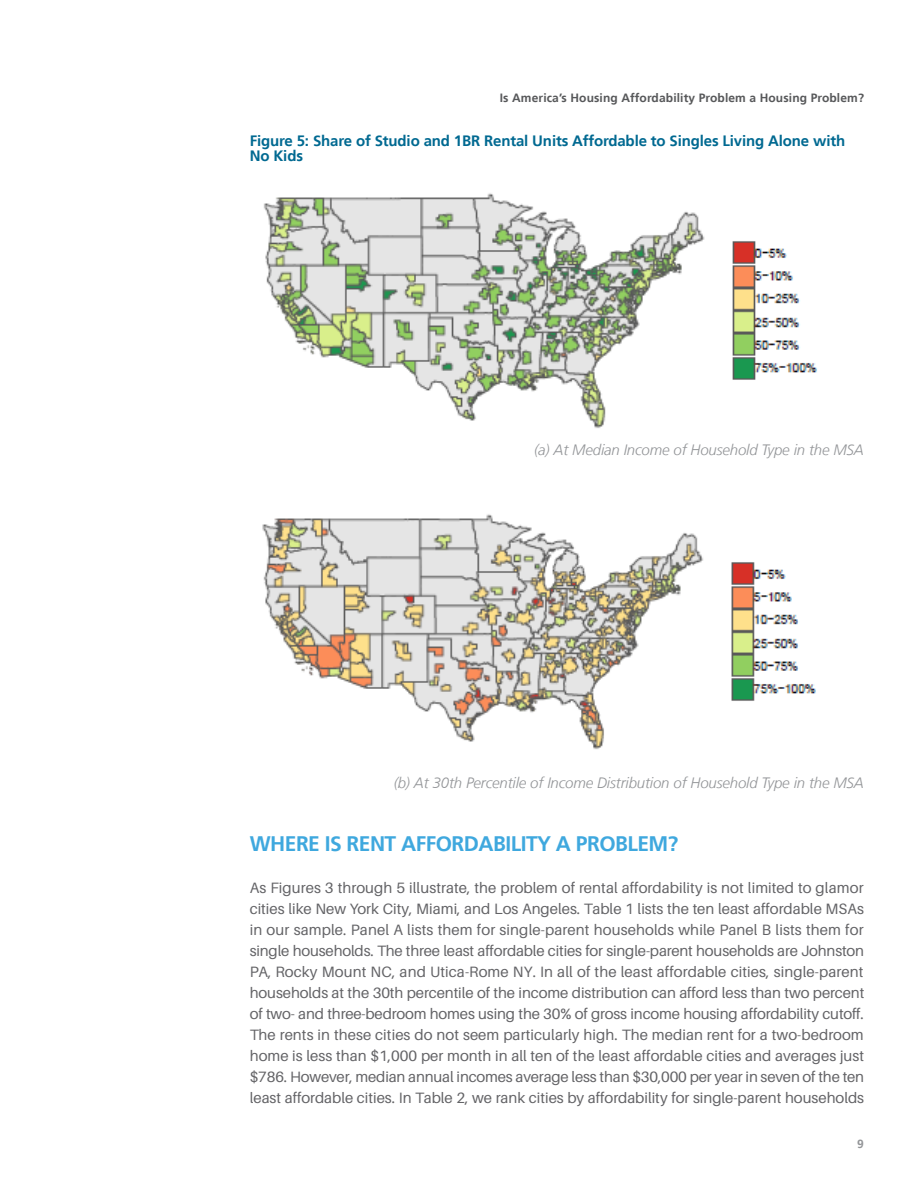
<style>
.page{position:relative;width:918px;height:1188px;background:#fff}
.page>*{position:absolute;margin:0;border:0;box-sizing:border-box;transform-origin:0 0}
.Main_H2{font:700 21px "Frutiger";letter-spacing:-.025em;color:#3fa8de}
.Main_Text{font:15px/21px "Aileron";color:#636366;text-align:justify}
.t1{font:italic 300 15px "Frutiger";letter-spacing:-.01em;color:#939598}
.Table_Title{font:700 15px/15px "Frutiger";letter-spacing:-.01em;color:#006991}
.t2{font:700 12px "Frutiger";letter-spacing:.01em;color:#57585a}
.t3{font:700 12px "Frutiger";color:#939598}
</style>
<div class="page">
<img style="left:263px;top:193px;width:554px;height:235px">
<img style="left:262px;top:514px;width:554px;height:236px">
<p class="t2" style="left:500px;top:91px;width:366px">Is America’s Housing Affordability Problem a Housing Problem?</p>
<p class="Table_Title" style="left:250px;top:134px;width:597px">Figure 5: Share of Studio and 1BR Rental Units Affordable to Singles Living Alone with<br>No Kids</p>
<p class="t1" style="left:534px;top:442px;width:331px">(a) At Median Income of Household Type in the MSA</p>
<p class="t1" style="left:394px;top:775px;width:472px">(b) At 30th Percentile of Income Distribution of Household Type in the MSA</p>
<p class="Main_H2" style="left:250px;top:832px;width:430px">WHERE IS RENT AFFORDABILITY A PROBLEM?</p>
<p class="Main_Text" style="left:250px;top:878px;width:616px">As Figures 3 through 5 illustrate, the problem of rental affordability is not limited to glamor cities like New York City, Miami, and Los Angeles. Table 1 lists the ten least affordable MSAs in our sample. Panel A lists them for single-parent households while Panel B lists them for single households. The three least affordable cities for single-parent households are Johnston PA, Rocky Mount NC, and Utica-Rome NY. In all of the least affordable cities, single-parent households at the 30th percentile of the income distribution can afford less than two percent of two- and three-bedroom homes using the 30% of gross income housing affordability cutoff.<br>The rents in these cities do not seem particularly high. The median rent for a two-bedroom home is less than $1,000 per month in all ten of the least affordable cities and averages just $786. However, median annual incomes average less than $30,000 per year in seven of the ten least affordable cities. In Table 2, we rank cities by affordability for single-parent households</p>
<p class="t3" style="left:857px;top:1136px;width:8px">9</p>
</div>
